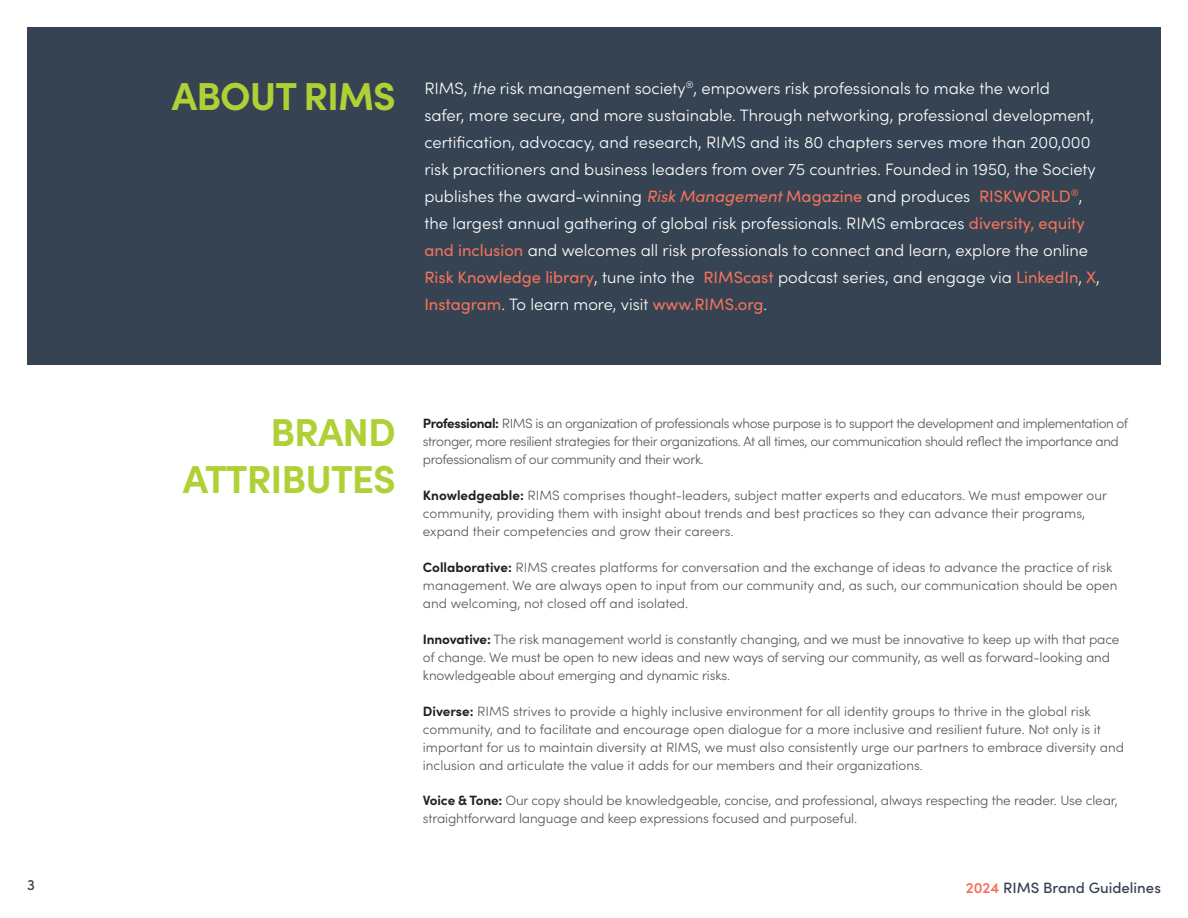
<style>
.page{position:relative;width:1188px;height:918px;background:#fff}
.page>*{position:absolute;margin:0;border:0;box-sizing:border-box;transform-origin:0 0}
.t1{font:700 39px "Sofia Pro";letter-spacing:-.025em;color:#b0d136}
.t2{font:300 16.5px/27px "Sofia Pro";color:#fff}
.t3{font:500 15px "Sofia Pro";color:#364254}
.t4{font:300 13.5px/18px "Sofia Pro";letter-spacing:-.01em;color:#57585a}
.t5{font:300 13.5px/18px "Sofia Pro";letter-spacing:-.03em;color:#57585a}
.s1{font-style:italic}
.s2{font-weight:400;font-style:italic;color:#f2735c}
.s3{font-weight:400;color:#f2735c}
.s4{font-weight:700;color:#231f20}
.s5{font-weight:600;color:#f2735c}
</style>
<div class="page">
<div style="left:27px;top:27px;width:1134px;height:337px;background:#364353"></div>
<p class="t1" style="left:172px;top:66px;width:226px">ABOUT RIMS</p>
<p class="t2" style="left:424px;top:74px;width:677px">RIMS, <span class="s1">the</span> risk management society<sup>®</sup>, empowers risk professionals to make the world<br>safer, more secure, and more sustainable. Through networking, professional development, certification, advocacy, and research, RIMS and its 80 chapters serves more than 200,000 risk practitioners and business leaders from over 75 countries. Founded in 1950, the Society publishes the award-winning <span class="s2">Risk Management</span> <span class="s3">Magazine</span> and produces <span class="s3">RISKWORLD</span><sup>®</sup>, the largest annual gathering of global risk professionals. RIMS embraces <span class="s3">diversity, equity and inclusion</span> and welcomes all risk professionals to connect and learn, explore the online <span class="s3">Risk Knowledge library</span>, tune into the <span class="s3">RIMScast</span> podcast series, and engage via <span class="s3">LinkedIn</span>, <span class="s3">X</span>, <span class="s3">Instagram</span>. To learn more, visit <span class="s3">www.RIMS.org</span>.</p>
<p class="t1" style="left:270px;top:403px;width:127px">BRAND</p>
<p class="t1" style="left:183px;top:450px;width:215px">ATTRIBUTES</p>
<p class="t5" style="left:423px;top:414px;width:707px"><span class="s4">Professional:</span> RIMS is an organization of professionals whose purpose is to support the development and implementation of stronger, more resilient strategies for their organizations. At all times, our communication should reflect the importance and professionalism of our community and their work.</p>
<p class="t4" style="left:423px;top:486px;width:686px"><span class="s4">Knowledgeable:</span> RIMS comprises thought-leaders, subject matter experts and educators. We must empower our community, providing them with insight about trends and best practices so they can advance their programs, expand their competencies and grow their careers.</p>
<p class="t4" style="left:423px;top:558px;width:696px"><span class="s4">Collaborative:</span> RIMS creates platforms for conversation and the exchange of ideas to advance the practice of risk management. We are always open to input from our community and, as such, our communication should be open and welcoming, not closed off and isolated.</p>
<p class="t4" style="left:423px;top:630px;width:698px"><span class="s4">Innovative:</span> The risk management world is constantly changing, and we must be innovative to keep up with that pace of change. We must be open to new ideas and new ways of serving our community, as well as forward-looking and knowledgeable about emerging and dynamic risks.</p>
<p class="t4" style="left:423px;top:702px;width:703px"><span class="s4">Diverse:</span> RIMS strives to provide a highly inclusive environment for all identity groups to thrive in the global risk community, and to facilitate and encourage open dialogue for a more inclusive and resilient future. Not only is it important for us to maintain diversity at RIMS, we must also consistently urge our partners to embrace diversity and inclusion and articulate the value it adds for our members and their organizations.</p>
<p class="t4" style="left:423px;top:790px;width:696px"><span class="s4">Voice &amp; Tone:</span> Our copy should be knowledgeable, concise, and professional, always respecting the reader. Use clear, straightforward language and keep expressions focused and purposeful.</p>
<p class="t3" style="left:27px;top:874px;width:9px">3</p>
<p class="t3" style="left:966px;top:876px;width:197px"><span class="s5">2024</span> RIMS Brand Guidelines</p>
</div>
